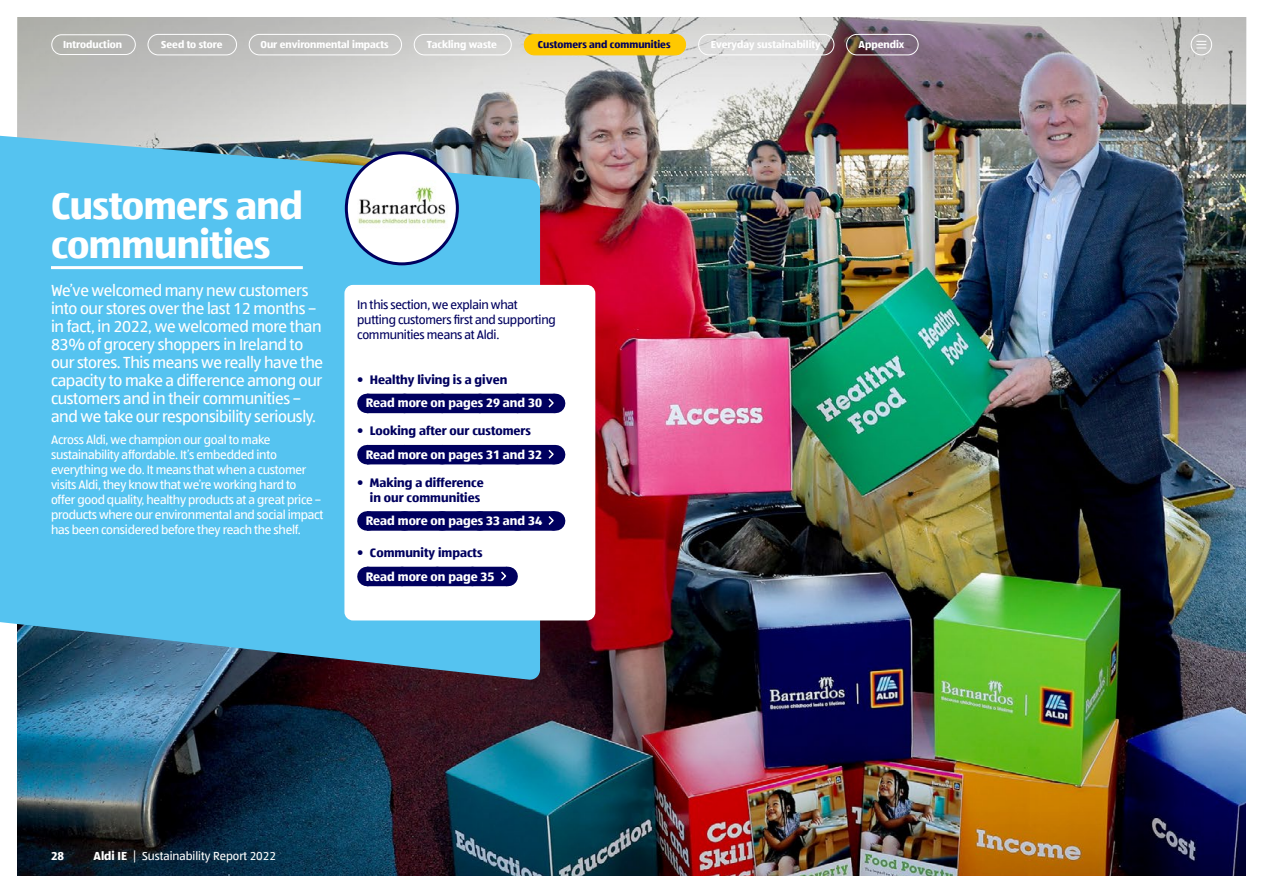
<style>
.page{position:relative;width:1263px;height:893px;background:#fff}
.page>*{position:absolute;margin:0;border:0;box-sizing:border-box;transform-origin:0 0}
.t1{font:700 39px/39px "ALDISUED Office";letter-spacing:-.015em;color:#fff}
.t2{font:16.5px/18px "ALDISUED Office";letter-spacing:-.02em;color:#fff}
.t3{font:12.75px/15px "ALDISUED Office";letter-spacing:-.02em;color:#fff}
.t4{font:700 12.75px/15px "ALDISUED Office";color:#00005f;text-align:right}
.t5{font:12.75px/15px "ALDISUED Office";letter-spacing:-.02em;color:#00005f}
.t6{font:700 12.75px "ALDISUED Office";color:#fff}
.t7{font:12px "ALDISUED Office";color:#fff}
.t8{font:700 12px "ALDISUED Office";color:#fff}
.t9{font:700 10.5px "ALDISUED Office";color:#fff}
.t10{font:700 10.5px "ALDISUED Office";color:#00005f}
.s1{font-weight:700}
</style>
<div class="page">
<img style="left:17px;top:17px;width:1229px;height:343px">
<img style="left:17px;top:360px;width:1229px;height:516px">
<img style="left:18px;top:17px;width:1228px;height:242px">
<svg style="left:0;top:135px;width:540px;height:545px;background:#54b7e0"></svg>
<div style="left:344px;top:285px;width:251px;height:335px;background:#fff;border-radius:9px"></div>
<div style="left:367px;top:394px;width:188px;height:19px;background:#00005f"></div>
<div style="left:367px;top:445px;width:188px;height:19px;background:#00005f"></div>
<div style="left:367px;top:511px;width:188px;height:20px;background:#00005f"></div>
<svg style="left:404px;top:511px;width:132px;height:20px"></svg>
<div style="left:367px;top:567px;width:140px;height:19px;background:#00005f"></div>
<svg style="left:548px;top:394px;width:8px;height:19px"></svg>
<svg style="left:548px;top:445px;width:8px;height:19px"></svg>
<svg style="left:547px;top:511px;width:9px;height:20px"></svg>
<svg style="left:501px;top:567px;width:7px;height:19px"></svg>
<hr style="left:51px;top:266px;width:252px;height:3px;background:#fff">
<div style="left:346px;top:153px;width:111px;height:111px;background:#fff;border-radius:50%"></div>
<img style="left:352px;top:180px;width:101px;height:49px">
<div style="left:345px;top:151px;width:114px;height:114px;border:3px solid #00005f;border-radius:50%"></div>
<div style="left:51px;top:34px;width:85px;height:21px;border:1px solid #fff;border-radius:10px"></div>
<div style="left:414px;top:34px;width:98px;height:21px;border:1px solid #fff;border-radius:10px"></div>
<div style="left:698px;top:34px;width:136px;height:21px;border:1px solid #fff;border-radius:10px"></div>
<div style="left:846px;top:34px;width:72px;height:21px;border:1px solid #fff;border-radius:10px"></div>
<div style="left:249px;top:34px;width:153px;height:21px;border:1px solid #fff;border-radius:10px"></div>
<div style="left:148px;top:34px;width:89px;height:21px;border:1px solid #fff;border-radius:10px"></div>
<div style="left:524px;top:34px;width:162px;height:21px;background:#ffc800;border-radius:10px"></div>
<div style="left:524px;top:34px;width:162px;height:21px;border:1px solid #ffc800;border-radius:10px"></div>
<div style="left:1191px;top:34px;width:21px;height:21px;border:1px solid #fff;border-radius:50%"></div>
<svg style="left:1196px;top:41px;width:10px;height:8px"></svg>
<p class="t9" style="left:63px;top:37px;width:60px">Introduction</p>
<p class="t9" style="left:161px;top:37px;width:63px">Seed to store</p>
<p class="t9" style="left:260px;top:37px;width:130px">Our environmental impacts</p>
<p class="t9" style="left:427px;top:37px;width:72px">Tackling waste</p>
<p class="t10" style="left:538px;top:37px;width:134px">Customers and communities</p>
<p class="t9" style="left:711px;top:37px;width:111px">Everyday sustainability</p>
<p class="t9" style="left:858px;top:37px;width:47px">Appendix</p>
<h1 class="t1" style="left:51px;top:185px;width:253px">Customers and communities</h1>
<p class="t2" style="left:51px;top:281px;width:274px">We’ve welcomed many new customers into our stores over the last 12 months – in fact, in 2022, we welcomed more than 83% of grocery shoppers in Ireland to our stores. This means we really have the capacity to make a difference among our customers and in their communities – and we take our responsibility seriously.</p>
<p class="t3" style="left:51px;top:432px;width:274px">Across Aldi, we champion our goal to make sustainability affordable. It’s embedded into everything we do. It means that when a customer visits Aldi, they know that we’re working hard to offer good quality, healthy products at a great price – products where our environmental and social impact has been considered before they reach the shelf.</p>
<p class="t5" style="left:357px;top:297px;width:200px">In this section, we explain what putting customers first and supporting communities means at Aldi.</p>
<p class="t4" style="left:357px;top:372px;width:152px">• Healthy living is a given</p>
<p class="t6" style="left:366px;top:394px;width:178px">Read more on pages 29 and 30</p>
<p class="t4" style="left:357px;top:423px;width:175px">• Looking after our customers</p>
<p class="t6" style="left:366px;top:446px;width:178px">Read more on pages 31 and 32</p>
<p class="t4" style="left:357px;top:474px;width:128px">• Making a difference in our communities</p>
<p class="t6" style="left:366px;top:512px;width:178px">Read more on pages 33 and 34</p>
<p class="t4" style="left:357px;top:545px;width:127px">• Community impacts</p>
<p class="t6" style="left:366px;top:568px;width:130px">Read more on page 35</p>
<p class="t8" style="left:51px;top:847px;width:15px">28</p>
<p class="t7" style="left:94px;top:848px;width:184px"><span class="s1">Aldi IE</span> | Sustainability Report 2022</p>
</div>
